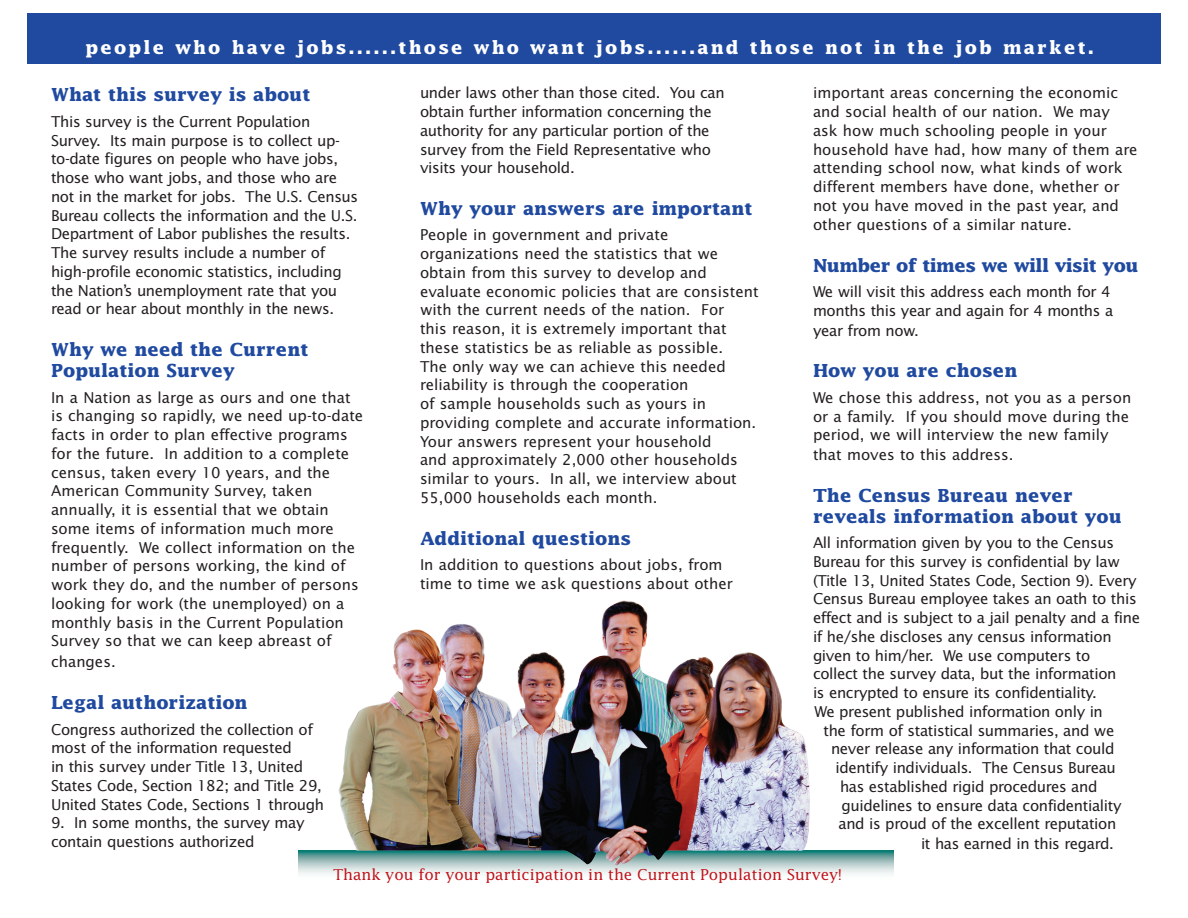
<style>
.page{position:relative;width:1188px;height:918px;background:#fff}
.page>*{position:absolute;margin:0;border:0;box-sizing:border-box;transform-origin:0 0}
.t1{font:700 18px/21px "Lucida";color:#204aa0}
.t2{font:700 18px "Lucida";letter-spacing:.12em;color:#fff}
.t3{font:700 18px "Lucida";letter-spacing:-.03em;color:#204aa0}
.Question{font:15px/18.8px "Lucida Sans";letter-spacing:-.025em;color:#231f20}
.Question-2{font:15px/18.8px "Lucida Sans";color:#231f20}
.t4{font:15px "Lucida";color:#c01119}
</style>
<div class="page">
<div style="left:27px;top:14px;width:1134px;height:50px;background:#204aa0"></div>
<svg style="left:298px;top:850px;width:596px;height:25px"></svg>
<img style="left:338px;top:600px;width:472px;height:265px">
<p class="t2" style="left:86px;top:36px;width:1010px">people who have jobs......those who want jobs......and those not in the job market.</p>
<p class="t1" style="left:51px;top:84px;width:261px">What this survey is about</p>
<p class="Question" style="left:51px;top:112px;width:309px">This survey is the Current Population Survey. Its main purpose is to collect up&shy;to-date figures on people who have jobs, those who want jobs, and those who are not in the market for jobs. The U.S. Census Bureau collects the information and the U.S.<br>Department of Labor publishes the results.<br>The survey results include a number of high-profile economic statistics, including the Nation’s unemployment rate that you read or hear about monthly in the news.</p>
<p class="t1" style="left:51px;top:339px;width:259px">Why we need the Current<br>Population Survey</p>
<p class="Question-2" style="left:51px;top:388px;width:314px">In a Nation as large as ours and one that is changing so rapidly, we need up-to-date facts in order to plan effective programs for the future. In addition to a complete census, taken every 10 years, and the American Community Survey, taken annually, it is essential that we obtain some items of information much more frequently. We collect information on the number of persons working, the kind of work they do, and the number of persons looking for work (the unemployed) on a monthly basis in the Current Population Survey so that we can keep abreast of</p>
<p class="Question-2" style="left:51px;top:653px;width:66px">changes.</p>
<p class="t1" style="left:51px;top:692px;width:198px">Legal authorization</p>
<p class="Question" style="left:51px;top:720px;width:275px">Congress authorized the collection of most of the information requested<br>in this survey under Title 13, United States Code, Section 182; and Title 29, United States Code, Sections 1 through</p>
<p class="Question" style="left:51px;top:814px;width:255px">9. In some months, the survey may contain questions authorized</p>
<p class="Question" style="left:420px;top:84px;width:306px">under laws other than those cited. You can obtain further information concerning the authority for any particular portion of the survey from the Field Representative who visits your household.</p>
<p class="t1" style="left:420px;top:198px;width:334px">Why your answers are important</p>
<p class="Question-2" style="left:420px;top:226px;width:340px">People in government and private organizations need the statistics that we obtain from this survey to develop and evaluate economic policies that are consistent with the current needs of the nation. For<br>this reason, it is extremely important that these statistics be as reliable as possible.<br>The only way we can achieve this needed reliability is through the cooperation<br>of sample households such as yours in providing complete and accurate information.<br>Your answers represent your household<br>and approximately 2,000 other households similar to yours. In all, we interview about 55,000 households each month.</p>
<p class="t1" style="left:420px;top:527px;width:213px">Additional questions</p>
<p class="Question-2" style="left:420px;top:556px;width:314px">In addition to questions about jobs, from time to time we ask questions about other</p>
<p class="Question-2" style="left:813px;top:84px;width:326px">important areas concerning the economic and social health of our nation. We may ask how much schooling people in your household have had, how many of them are attending school now, what kinds of work different members have done, whether or not you have moved in the past year, and other questions of a similar nature.</p>
<p class="t3" style="left:813px;top:255px;width:327px">Number of times we will visit you</p>
<p class="Question" style="left:813px;top:283px;width:302px;line-height:19.2px">We will visit this address each month for 4 months this year and again for 4 months a year from now.</p>
<p class="t1" style="left:813px;top:360px;width:206px">How you are chosen</p>
<p class="Question-2" style="left:813px;top:388px;width:320px">We chose this address, not you as a person or a family. If you should move during the period, we will interview the new family that moves to this address.</p>
<p class="t1" style="left:813px;top:484px;width:310px">The Census Bureau never reveals information about you</p>
<p class="Question" style="left:813px;top:534px;width:303px">All information given by you to the Census</p>
<p class="Question" style="left:813px;top:552px;width:308px">Bureau for this survey is confidential by law</p>
<p class="Question" style="left:813px;top:571px;width:325px">(Title 13, United States Code, Section 9). Every</p>
<p class="Question" style="left:813px;top:590px;width:325px">Census Bureau employee takes an oath to this</p>
<p class="Question" style="left:813px;top:609px;width:329px">effect and is subject to a jail penalty and a fine</p>
<p class="Question" style="left:813px;top:627px;width:300px">if he/she discloses any census information</p>
<p class="Question" style="left:813px;top:646px;width:279px">given to him/her. We use computers to</p>
<p class="Question" style="left:813px;top:665px;width:305px">collect the survey data, but the information</p>
<p class="Question" style="left:813px;top:684px;width:285px">is encrypted to ensure its confidentiality.</p>
<p class="Question" style="left:815px;top:702px;width:290px">We present published information only in</p>
<p class="Question" style="left:824px;top:721px;width:293px">the form of statistical summaries, and we</p>
<p class="Question" style="left:831px;top:740px;width:285px">never release any information that could</p>
<p class="Question" style="left:836px;top:759px;width:282px">identify individuals. The Census Bureau</p>
<p class="Question" style="left:840px;top:777px;width:259px">has established rigid procedures and</p>
<p class="Question" style="left:842px;top:796px;width:282px">guidelines to ensure data confidentiality</p>
<p class="Question" style="left:839px;top:815px;width:279px">and is proud of the excellent reputation</p>
<p class="Question" style="left:921px;top:834px;width:195px">it has earned in this regard.</p>
<p class="t4" style="left:333px;top:866px;width:510px">Thank you for your participation in the Current Population Survey!</p>
</div>
